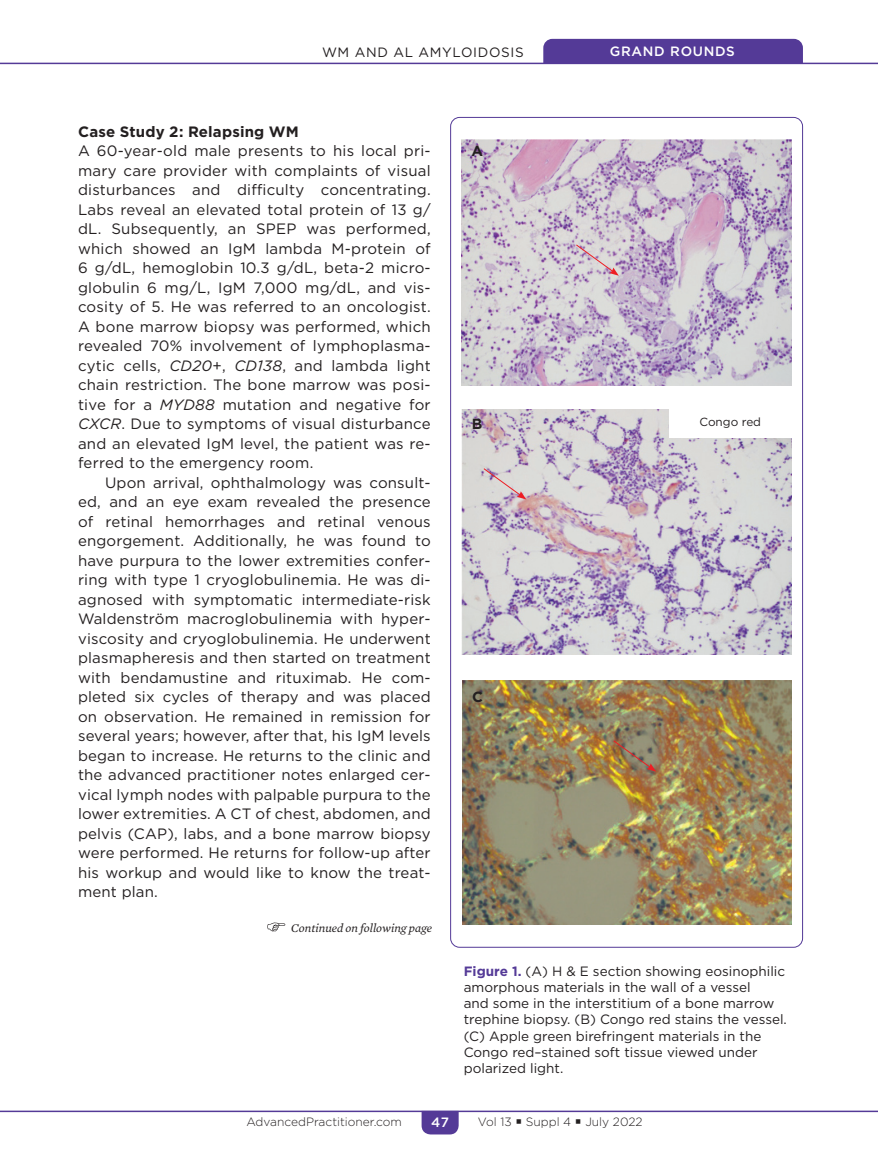
<style>
.page{position:relative;width:878px;height:1175px;background:#fff}
.page>*{position:absolute;margin:0;border:0;box-sizing:border-box;transform-origin:0 0}
.Case_Study-Body{font:15px/19.5px "Gotham";letter-spacing:.01em;color:#231f20;text-align:justify}
.Case_Study-Body_no_i{font:15px/19.5px "Gotham";letter-spacing:.015em;color:#231f20;text-align:justify}
.Subhead_2{font:700 15px "Gotham";letter-spacing:.01em;color:#231f20}
.t1{font:700 14.7px "Gotham";color:#231f20}
.Figure_Title{font:13.5px/16.2px "Gotham";color:#231f20}
.Figure_Title-2{font:13.5px "Gotham";letter-spacing:.05em;color:#231f20}
.t2{font:500 13.5px "Gotham";letter-spacing:.05em;color:#fff}
.t3{font:300 12px "Gotham";color:#231f20}
.t4{font:italic 12px "Mercury Text G2";color:#231f20}
.t5{font:11.7px "Gotham";color:#231f20}
.s1{font-style:italic}
.s2{font-weight:700;color:#543a97}
</style>
<div class="page">
<hr style="left:0;top:1110px;width:878px;height:2px;background:#543a97">
<svg style="left:421px;top:1110px;width:37px;height:24px"></svg>
<hr style="left:0;top:63px;width:878px;height:1px;background:#543a97">
<div style="left:543px;top:39px;width:259px;height:24px;background:#543a97"></div>
<img style="left:461px;top:140px;width:330px;height:245px">
<svg style="left:575px;top:244px;width:44px;height:32px"></svg>
<img style="left:461px;top:409px;width:330px;height:245px">
<div style="left:669px;top:406px;width:122px;height:31px;background:#fff"></div>
<svg style="left:483px;top:467px;width:43px;height:32px"></svg>
<img style="left:462px;top:680px;width:329px;height:245px">
<svg style="left:612px;top:740px;width:44px;height:31px"></svg>
<svg style="left:267px;top:922px;width:18px;height:9px"></svg>
<p class="Figure_Title-2" style="left:322px;top:43px;width:203px">WM AND AL AMYLOIDOSIS</p>
<p class="t2" style="left:610px;top:43px;width:126px">GRAND ROUNDS</p>
<p class="Subhead_2" style="left:78px;top:121px;width:222px">Case Study 2: Relapsing WM</p>
<p class="Case_Study-Body_no_i" style="left:78px;top:141px;width:354px">A 60-year-old male presents to his local pri&shy;mary care provider with complaints of visual disturbances and difficulty concentrating.<br>Labs reveal an elevated total protein of 13 g/ dL. Subsequently, an SPEP was performed, which showed an IgM lambda M-protein of 6 g/dL, hemoglobin 10.3 g/dL, beta-2 micro&shy;globulin 6 mg/L, IgM 7,000 mg/dL, and vis&shy;cosity of 5. He was referred to an oncologist.<br>A bone marrow biopsy was performed, which revealed 70% involvement of lymphoplasma&shy;cytic cells, <span class="s1">CD20</span>+, <span class="s1">CD138</span>, and lambda light chain restriction. The bone marrow was posi&shy;tive for a <span class="s1">MYD88</span> mutation and negative for <span class="s1">CXCR</span>. Due to symptoms of visual disturbance and an elevated IgM level, the patient was re&shy;ferred to the emergency room.</p>
<p class="Case_Study-Body" style="left:78px;top:472px;width:354px;text-indent:27px">Upon arrival, ophthalmology was consult&shy;ed, and an eye exam revealed the presence of retinal hemorrhages and retinal venous engorgement. Additionally, he was found to have purpura to the lower extremities confer&shy;ring with type 1 cryoglobulinemia. He was di&shy;agnosed with symptomatic intermediate-risk Waldenström macroglobulinemia with hyper&shy;viscosity and cryoglobulinemia. He underwent plasmapheresis and then started on treatment with bendamustine and rituximab. He com&shy;pleted six cycles of therapy and was placed on observation. He remained in remission for several years; however, after that, his IgM levels began to increase. He returns to the clinic and the advanced practitioner notes enlarged cer&shy;vical lymph nodes with palpable purpura to the lower extremities. A CT of chest, abdomen, and pelvis (CAP), labs, and a bone marrow biopsy were performed. He returns for follow-up after his workup and would like to know the treat&shy;ment plan.</p>
<p class="t4" style="left:291px;top:919px;width:142px">Continued on following page</p>
<p class="t1" style="left:471px;top:141px;width:13px">A</p>
<p class="t1" style="left:472px;top:414px;width:12px">B</p>
<p class="t5" style="left:699px;top:415px;width:63px">Congo red</p>
<p class="t1" style="left:472px;top:687px;width:12px">C</p>
<p class="Figure_Title" style="left:464px;top:962px;width:324px"><span class="s2">Figure 1.</span> (A) H &amp; E section showing eosinophilic amorphous materials in the wall of a vessel<br>and some in the interstitium of a bone marrow trephine biopsy. (B) Congo red stains the vessel. (C) Apple green birefringent materials in the Congo red–stained soft tissue viewed under polarized light.</p>
<p class="t3" style="left:246px;top:1114px;width:157px">AdvancedPractitioner.com</p>
<p class="t2" style="left:431px;top:1113px;width:19px">47</p>
<p class="t3" style="left:478px;top:1113px;width:166px">Vol 13 ▪ Suppl 4 ▪ July 2022</p>
</div>
